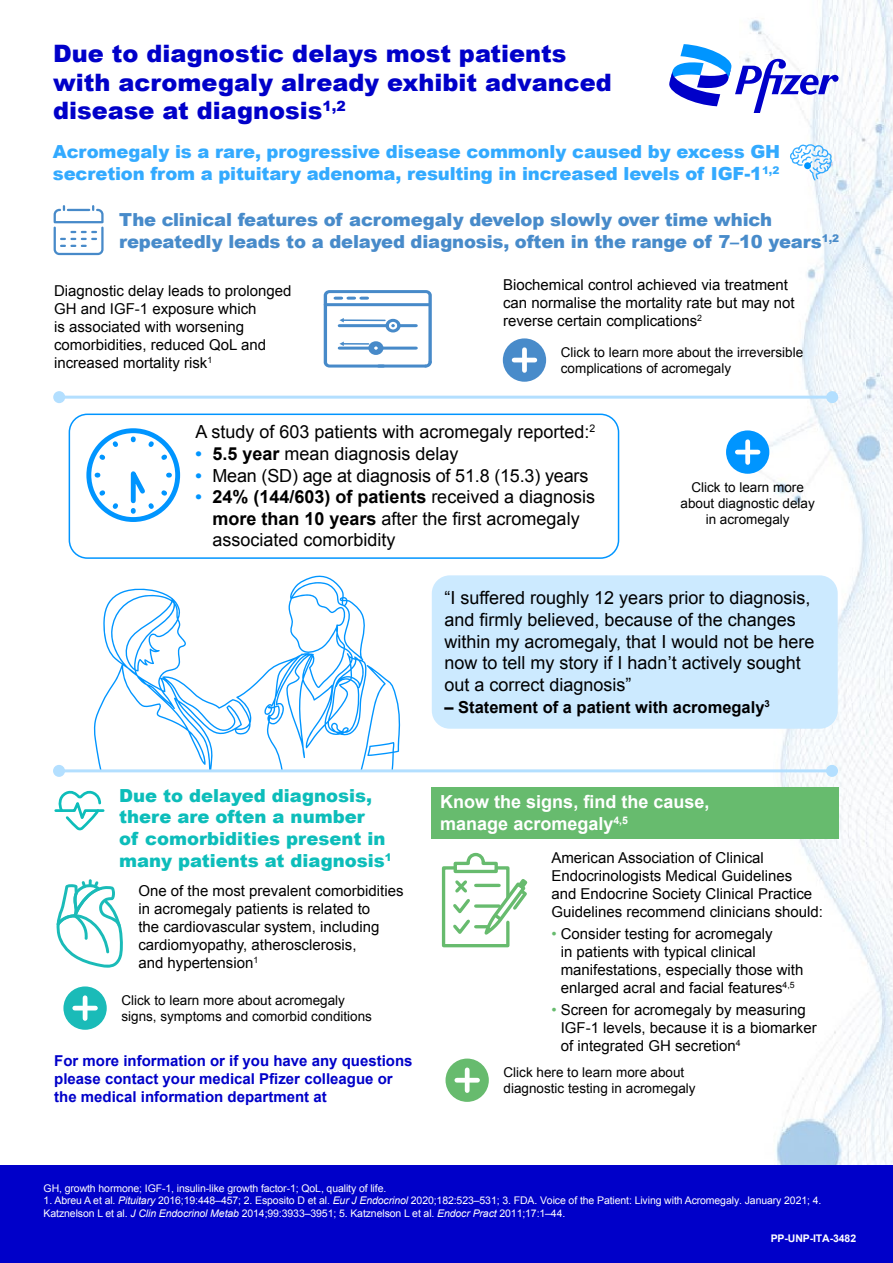
<style>
.page{position:relative;width:893px;height:1263px;background:#fff}
.page>*{position:absolute;margin:0;border:0;box-sizing:border-box;transform-origin:0 0}
.t1{font:900 24px/28.8px "Arial";color:#0000c9}
.t2{font:18px/21.6px "Arial";color:#000}
.t3{font:900 18px/21.6px "Arial";letter-spacing:-.01em;color:#3af}
.t4{font:900 18px/21.6px "Arial";letter-spacing:-.01em;color:#488bca}
.t5{font:900 18px/21.6px "Arial";color:#0dbdba}
.t6{font:700 18px/21.6px "Arial";color:#fff}
.t7{font:700 16.5px "Arial";color:#000}
.t8{font:15px/18px "Arial";color:#000}
.t9{font:700 15px/18px "Arial";color:#0000c9}
.t10{font:13.5px/16.2px "Arial";color:#000}
.t11{font:10.5px/12.6px "Arial";letter-spacing:-.01em;color:#fff}
.t12{font:700 10.5px "Arial";letter-spacing:-.01em;color:#fff}
.s1{font-weight:700;color:#0095ff}
.s2{font-weight:700}
.s3{color:#67bb6e}
.s4{font-style:italic}
</style>
<div class="page">
<img style="left:740px;top:0;width:153px;height:1165px">
<div style="left:69px;top:414px;width:550px;height:145px;border:2px solid #0095ff;border-radius:18px"></div>
<hr style="left:59px;top:396px;width:773px;height:3px;background:#b3dfff">
<div style="left:826px;top:391px;width:12px;height:12px;background:#b3dfff;border-radius:50%"></div>
<div style="left:53px;top:391px;width:12px;height:12px;background:#b3dfff;border-radius:50%"></div>
<svg style="left:95px;top:490px;width:23px;height:23px"></svg>
<svg style="left:95px;top:437px;width:23px;height:23px"></svg>
<div style="left:86px;top:428px;width:94px;height:94px;border:5px solid #0095ff;border-radius:50%"></div>
<svg style="left:130px;top:437px;width:41px;height:76px"></svg>
<div style="left:726px;top:430px;width:43px;height:44px;background:#0095ff;border-radius:50%"></div>
<div style="left:745px;top:442px;width:5px;height:20px;background:#fff"></div>
<hr style="left:737px;top:450px;width:21px;height:4px;background:#fff">
<svg style="left:53px;top:206px;width:51px;height:49px"></svg>
<svg style="left:324px;top:290px;width:108px;height:78px"></svg>
<svg style="left:789px;top:143px;width:43px;height:39px"></svg>
<div style="left:804px;top:162px;width:7px;height:7px;background:#0095ff;border-radius:50%"></div>
<svg style="left:669px;top:45px;width:170px;height:68px"></svg>
<hr style="left:59px;top:769px;width:773px;height:3px;background:#b3dfff">
<div style="left:826px;top:765px;width:12px;height:12px;background:#b3dfff;border-radius:50%"></div>
<div style="left:53px;top:765px;width:12px;height:12px;background:#b3dfff;border-radius:50%"></div>
<svg style="left:93px;top:575px;width:342px;height:194px"></svg>
<div style="left:432px;top:575px;width:406px;height:154px;background:#cceaff;border-radius:18px"></div>
<svg style="left:54px;top:790px;width:51px;height:41px"></svg>
<div style="left:432px;top:787px;width:407px;height:51px;background:#67bb6e"></div>
<div style="left:63px;top:986px;width:44px;height:44px;background:#1abbb8;border-radius:50%"></div>
<hr style="left:83px;top:998px;width:4px;height:20px;background:#fff">
<hr style="left:75px;top:1006px;width:20px;height:4px;background:#fff">
<div style="left:503px;top:338px;width:43px;height:44px;background:#488bca;border-radius:50%"></div>
<div style="left:522px;top:350px;width:5px;height:20px;background:#fff"></div>
<hr style="left:514px;top:358px;width:21px;height:4px;background:#fff">
<svg style="left:56px;top:879px;width:67px;height:89px"></svg>
<svg style="left:442px;top:853px;width:85px;height:94px"></svg>
<div style="left:445px;top:1058px;width:44px;height:44px;background:#67bb6e;border-radius:50%"></div>
<div style="left:465px;top:1070px;width:5px;height:20px;background:#fff"></div>
<hr style="left:457px;top:1078px;width:20px;height:4px;background:#fff">
<div style="left:0;top:1165px;width:893px;height:98px;background:#0000c9"></div>
<h1 class="t1" style="left:53px;top:38px;width:560px">Due to diagnostic delays most patients with acromegaly already exhibit advanced disease at diagnosis<sup>1,2</sup></h1>
<p class="t3" style="left:53px;top:140px;width:729px">Acromegaly is a rare, progressive disease commonly caused by excess GH secretion from a pituitary adenoma, resulting in increased levels of IGF-1<sup>1,2</sup></p>
<p class="t4" style="left:119px;top:208px;width:722px">The clinical features of acromegaly develop slowly over time which repeatedly leads to a delayed diagnosis, often in the range of 7–10 years<sup>1,2</sup></p>
<p class="t8" style="left:54px;top:282px;width:239px">Diagnostic delay leads to prolonged<br>GH and IGF-1 exposure which<br>is associated with worsening comorbidities, reduced QoL and increased mortality risk<sup>1</sup></p>
<p class="t8" style="left:503px;top:276px;width:293px">Biochemical control achieved via treatment can normalise the mortality rate but may not reverse certain complications<sup>2</sup></p>
<p class="t10" style="left:561px;top:344px;width:244px">Click to learn more about the irreversible complications of acromegaly</p>
<p class="t2" style="left:195px;top:421px;width:401px">A study of 603 patients with acromegaly reported:<sup>2</sup></p>
<p class="t2" style="left:195px;top:443px;width:265px"><span class="s1">•</span> <span class="s2">5.5 year</span> mean diagnosis delay</p>
<p class="t2" style="left:195px;top:465px;width:394px"><span class="s1">•</span> Mean (SD) age at diagnosis of 51.8 (15.3) years</p>
<p class="t2" style="left:212px;top:486px;width:384px;text-indent:-17px"><span class="s1">•</span> <span class="s2">24% (144/603) of patients</span> received a diagnosis <span class="s2">more than 10 years</span> after the first acromegaly associated comorbidity</p>
<p class="t10" style="left:680px;top:479px;width:136px;text-align:center">Click to learn more about diagnostic delay in acromegaly</p>
<p class="t2" style="left:445px;top:587px;width:371px">“I suffered roughly 12 years prior to diagnosis, and firmly believed, because of the changes within my acromegaly, that I would not be here now to tell my story if I hadn’t actively sought out a correct diagnosis”</p>
<p class="t7" style="left:445px;top:696px;width:327px">– Statement of a patient with acromegaly<sup>3</sup></p>
<p class="t5" style="left:119px;top:784px;width:274px">Due to delayed diagnosis, there are often a number<br>of comorbidities present in many patients at diagnosis<sup>1</sup></p>
<p class="t6" style="left:440px;top:792px;width:271px">Know the signs, find the cause, manage acromegaly<sup>4,5</sup></p>
<p class="t8" style="left:551px;top:848px;width:273px">American Association of Clinical Endocrinologists Medical Guidelines<br>and Endocrine Society Clinical Practice Guidelines recommend clinicians should:</p>
<p class="t8" style="left:561px;top:925px;width:244px;text-indent:-9px"><span class="s3">•</span> Consider testing for acromegaly<br>in patients with typical clinical manifestations, especially those with enlarged acral and facial features<sup>4,5</sup></p>
<p class="t8" style="left:561px;top:1001px;width:257px;text-indent:-9px"><span class="s3">•</span> Screen for acromegaly by measuring<br>IGF-1 levels, because it is a biomarker of integrated GH secretion<sup>4</sup></p>
<p class="t8" style="left:138px;top:881px;width:267px">One of the most prevalent comorbidities in acromegaly patients is related to<br>the cardiovascular system, including cardiomyopathy, atherosclerosis,<br>and hypertension<sup>1</sup></p>
<p class="t10" style="left:121px;top:992px;width:252px">Click to learn more about acromegaly signs, symptoms and comorbid conditions</p>
<p class="t9" style="left:54px;top:1052px;width:360px">For more information or if you have any questions please contact your medical Pfizer colleague or the medical information department at</p>
<p class="t10" style="left:503px;top:1064px;width:194px">Click here to learn more about diagnostic testing in acromegaly</p>
<p class="t11" style="left:44px;top:1181px;width:344px">GH, growth hormone; IGF-1, insulin-like growth factor-1; QoL, quality of life.</p>
<p class="t11" style="left:44px;top:1194px;width:779px">1. Abreu A et al. <span class="s4">Pituitary</span> 2016;19:448–457; 2. Esposito D et al. <span class="s4">Eur J Endocrinol</span> 2020;182:523–531; 3. FDA. Voice of the Patient: Living with Acromegaly. January 2021; 4.<br>Katznelson L et al. <span class="s4">J Clin Endocrinol Metab</span> 2014;99:3933–3951; 5. Katznelson L et al. <span class="s4">Endocr Pract</span> 2011;17:1–44.</p>
<p class="t12" style="left:771px;top:1231px;width:87px">PP-UNP-ITA-3482</p>
</div>
